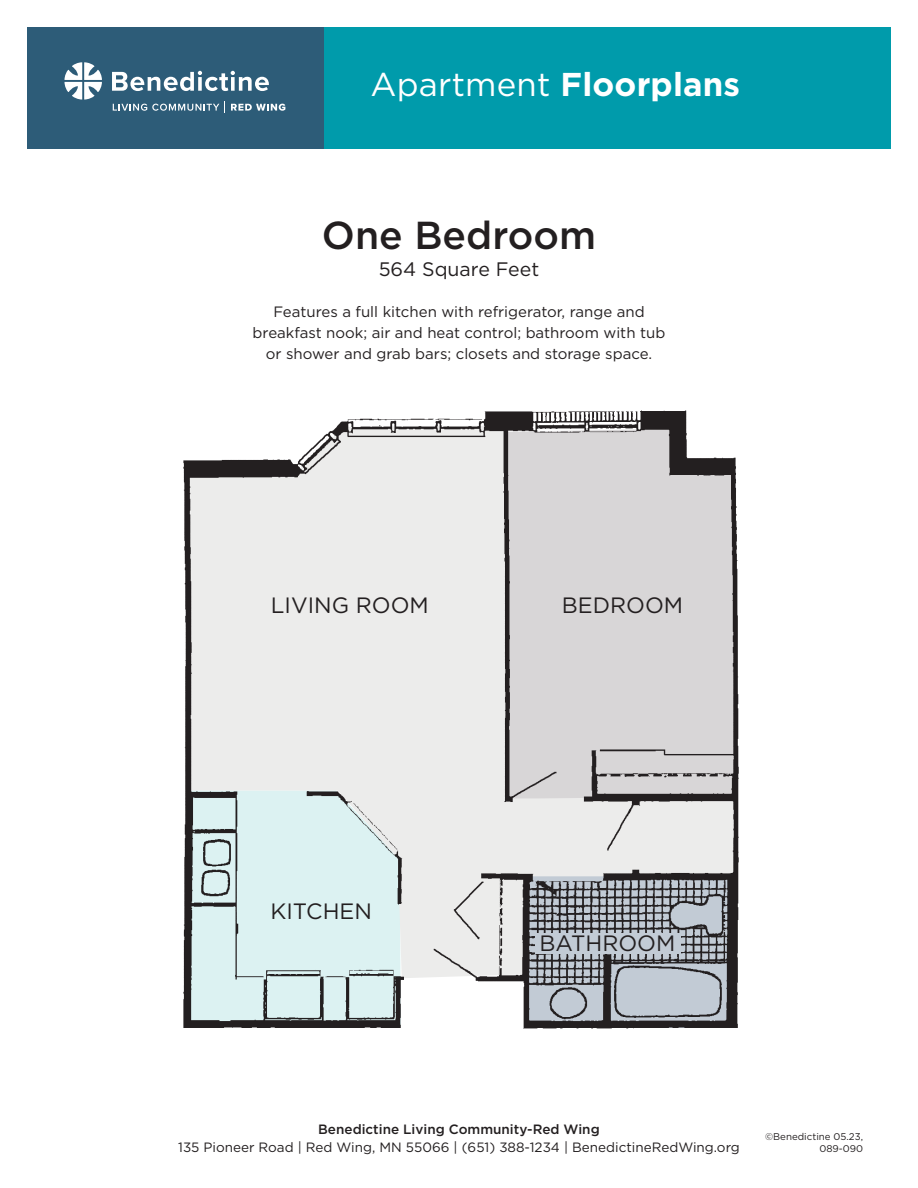
<style>
.page{position:relative;width:918px;height:1188px;background:#fff}
.page>*{position:absolute;margin:0;border:0;box-sizing:border-box;transform-origin:0 0}
.t1{font:500 39px "Gotham";color:#231f20}
.t2{font:700 33px "Gotham";letter-spacing:.005em;color:#fff}
.t3{font:22.2px "Gotham";color:#231f20}
.t4{font:19.5px "Gotham";color:#231f20}
.t5{font:15px/21px "Gotham";color:#231f20;text-align:center}
.t6{font:13.5px "Gotham";color:#231f20}
.t7{font:500 13.5px "Gotham";color:#231f20}
.t8{font:9.75px/11.7px "Gotham";color:#231f20;text-align:right}
.s1{font-weight:400}
</style>
<div class="page">
<img style="left:183px;top:410px;width:556px;height:619px">
<div style="left:535px;top:933px;width:145px;height:20px;background:#c2cbd5"></div>
<div style="left:309px;top:27px;width:582px;height:121px;background:#009bab"></div>
<div style="left:27px;top:27px;width:297px;height:121px;background:#2d5c78"></div>
<svg style="left:64px;top:62px;width:38px;height:38px"></svg>
<svg style="left:112px;top:71px;width:157px;height:20px"></svg>
<svg style="left:113px;top:101px;width:112px;height:12px"></svg>
<svg style="left:231px;top:104px;width:54px;height:7px"></svg>
<h2 class="t2" style="left:371px;top:62px;width:371px"><span class="s1">Apartment</span> Floorplans</h2>
<h1 class="t1" style="left:322px;top:210px;width:276px">One Bedroom</h1>
<h3 class="t4" style="left:379px;top:257px;width:162px">564 Square Feet</h3>
<p class="t5" style="left:253px;top:301px;width:414px">Features a full kitchen with refrigerator, range and breakfast nook; air and heat control; bathroom with tub or shower and grab bars; closets and storage space.</p>
<h3 class="t3" style="left:271px;top:591px;width:159px">LIVING ROOM</h3>
<h3 class="t3" style="left:562px;top:591px;width:123px">BEDROOM</h3>
<h3 class="t3" style="left:271px;top:897px;width:103px">KITCHEN</h3>
<h3 class="t3" style="left:540px;top:928px;width:137px">BATHROOM</h3>
<p class="t7" style="left:318px;top:1120px;width:283px">Benedictine Living Community-Red Wing</p>
<p class="t6" style="left:178px;top:1138px;width:563px">135 Pioneer Road | Red Wing, MN 55066 | (651) 388-1234 | BenedictineRedWing.org</p>
<p class="t8" style="left:765px;top:1131px;width:100px">©Benedictine 05.23,<br>089-090</p>
</div>
